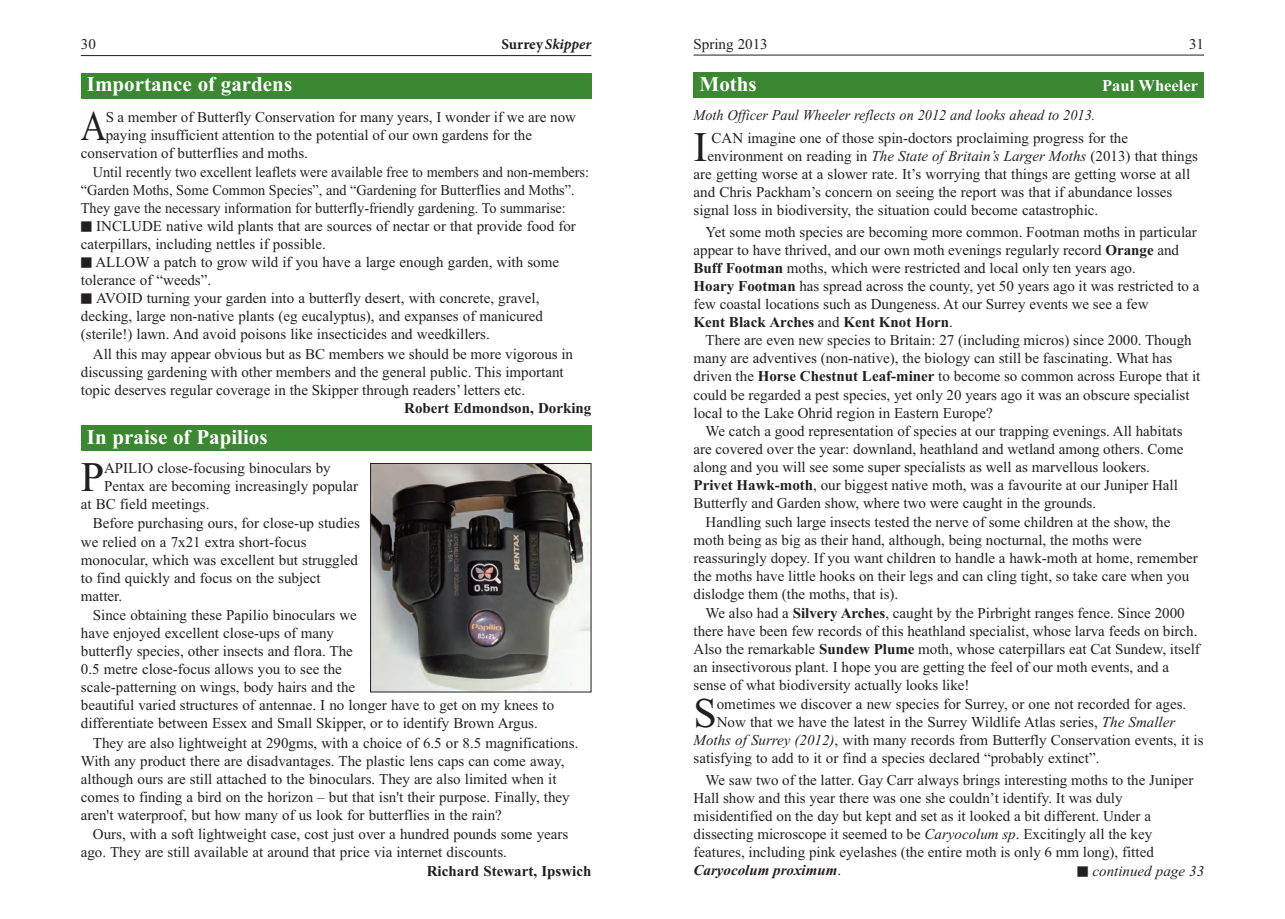
<style>
.page{position:relative;width:1285px;height:919px;background:#fff}
.page>*{position:absolute;margin:0;border:0;box-sizing:border-box;transform-origin:0 0}
.t1{font:42.15px "Times New Roman";color:#231f20}
.t2{font:42.15px "Times New Roman";color:#231f20;scale:.85 1}
.t3{font:700 21px "Times New Roman";color:#fff}
.t4{font:700 16.5px "Times New Roman";color:#fff}
.t5{font:15px/18px "Times New Roman";color:#231f20}
.t6{font:15px/18px "Times New Roman";color:#231f20;scale:.95 1}
.t7{font:italic 15px "Times New Roman";color:#231f20;scale:.95 1}
.t8{font:700 15px "Times New Roman";color:#231f20}
.t9{font:italic 15px "Times New Roman";color:#231f20}
.t10{font:italic 700 15px "Minion Pro";letter-spacing:-.005em;color:#231f20}
.s1{font-style:normal}
.s2{font-style:italic}
.s3{font-weight:700}
.s4{font-weight:700;font-style:italic}
</style>
<div class="page">
<hr style="left:693px;top:55px;width:510px;height:1px;background:#231f20">
<hr style="left:81px;top:55px;width:510px;height:1px;background:#231f20">
<div style="left:693px;top:72px;width:510px;height:26px;background:#3b8732"></div>
<div style="left:81px;top:73px;width:510px;height:26px;background:#3b8732"></div>
<div style="left:81px;top:425px;width:510px;height:26px;background:#3b8732"></div>
<img style="left:372px;top:465px;width:217px;height:225px">
<div style="left:370px;top:463px;width:221px;height:229px;border:1px solid #231f20"></div>
<p class="t5" style="left:81px;top:35px;width:16px">30</p>
<p class="t10" style="left:501px;top:39px;width:91px"><span class="s1">Surrey</span> Skipper</p>
<p class="t5" style="left:693px;top:34px;width:76px">Spring 2013</p>
<p class="t5" style="left:1188px;top:34px;width:16px">31</p>
<h2 class="t3" style="left:87px;top:71px;width:207px">Importance of gardens</h2>
<h1 class="t2" style="left:81px;top:100px;width:32px">A</h1>
<p class="t5" style="left:106px;top:107px;width:471px">S a member of Butterfly Conservation for many years, I wonder if we are now</p>
<p class="t5" style="left:106px;top:125px;width:427px">paying insufficient attention to the potential of our own gardens for the</p>
<p class="t5" style="left:81px;top:143px;width:229px">conservation of butterflies and moths.</p>
<p class="t6" style="left:81px;top:163px;width:536px;text-indent:12px">Until recently two excellent leaflets were available free to members and non-members: “Garden Moths, Some Common Species”, and “Gardening for Butterflies and Moths”.<br>They gave the necessary information for butterfly-friendly gardening. To summarise:</p>
<p class="t5" style="left:81px;top:217px;width:496px">■ INCLUDE native wild plants that are sources of nectar or that provide food for caterpillars, including nettles if possible.</p>
<p class="t5" style="left:81px;top:253px;width:479px">■ ALLOW a patch to grow wild if you have a large enough garden, with some tolerance of “weeds”.</p>
<p class="t5" style="left:81px;top:289px;width:463px">■ AVOID turning your garden into a butterfly desert, with concrete, gravel, decking, large non-native plants (eg eucalyptus), and expanses of manicured (sterile!) lawn. And avoid poisons like insecticides and weedkillers.</p>
<p class="t5" style="left:81px;top:344px;width:493px;text-indent:12px">All this may appear obvious but as BC members we should be more vigorous in discussing gardening with other members and the general public. This important topic deserves regular coverage in the Skipper through readers’ letters etc.</p>
<p class="t8" style="left:404px;top:399px;width:189px">Robert Edmondson, Dorking</p>
<h2 class="t3" style="left:87px;top:424px;width:182px">In praise of Papilios</h2>
<h1 class="t1" style="left:81px;top:451px;width:25px">P</h1>
<p class="t5" style="left:104px;top:458px;width:228px">APILIO close-focusing binoculars by</p>
<p class="t5" style="left:104px;top:476px;width:255px">Pentax are becoming increasingly popular</p>
<p class="t5" style="left:81px;top:494px;width:130px">at BC field meetings.</p>
<p class="t5" style="left:81px;top:514px;width:280px;text-indent:12px">Before purchasing ours, for close-up studies we relied on a 7x21 extra short-focus monocular, which was excellent but struggled to find quickly and focus on the subject matter.</p>
<p class="t5" style="left:81px;top:605px;width:475px;text-indent:12px">Since obtaining these Papilio binoculars we<br>have enjoyed excellent close-ups of many<br>butterfly species, other insects and flora. The<br>0.5 metre close-focus allows you to see the<br>scale-patterning on wings, body hairs and the<br>beautiful varied structures of antennae. I no longer have to get on my knees to differentiate between Essex and Small Skipper, or to identify Brown Argus.</p>
<p class="t5" style="left:81px;top:733px;width:499px;text-indent:12px">They are also lightweight at 290gms, with a choice of 6.5 or 8.5 magnifications.<br>With any product there are disadvantages. The plastic lens caps can come away, although ours are still attached to the binoculars. They are also limited when it comes to finding a bird on the horizon – but that isn't their purpose. Finally, they aren't waterproof, but how many of us look for butterflies in the rain?</p>
<p class="t5" style="left:81px;top:824px;width:489px;text-indent:12px">Ours, with a soft lightweight case, cost just over a hundred pounds some years ago. They are still available at around that price via internet discounts.</p>
<p class="t8" style="left:427px;top:862px;width:166px">Richard Stewart, Ipswich</p>
<h2 class="t3" style="left:699px;top:71px;width:59px">Moths</h2>
<p class="t4" style="left:1101px;top:76px;width:97px">Paul Wheeler</p>
<p class="t7" style="left:693px;top:106px;width:424px">Moth Officer Paul Wheeler reflects on 2012 and looks ahead to 2013.</p>
<h1 class="t1" style="left:693px;top:121px;width:16px">I</h1>
<p class="t5" style="left:711px;top:128px;width:418px">CAN imagine one of those spin-doctors proclaiming progress for the</p>
<p class="t5" style="left:707px;top:146px;width:492px">environment on reading in <span class="s2">The State of Britain’s Larger Moths</span> (2013) that things</p>
<p class="t5" style="left:693px;top:164px;width:498px">are getting worse at a slower rate. It’s worrying that things are getting worse at all</p>
<p class="t5" style="left:693px;top:182px;width:480px">and Chris Packham’s concern on seeing the report was that if abundance losses</p>
<p class="t5" style="left:693px;top:200px;width:406px">signal loss in biodiversity, the situation could become catastrophic.</p>
<p class="t5" style="left:693px;top:222px;width:507px;text-indent:12px">Yet some moth species are becoming more common. Footman moths in particular appear to have thrived, and our own moth evenings regularly record <span class="s3">Orange</span> and <span class="s3">Buff Footman</span> moths, which were restricted and local only ten years ago.<br><span class="s3">Hoary Footman</span> has spread across the county, yet 50 years ago it was restricted to a few coastal locations such as Dungeness. At our Surrey events we see a few<br><span class="s3">Kent Black Arches</span> and <span class="s3">Kent Knot Horn</span>.</p>
<p class="t5" style="left:693px;top:331px;width:508px;text-indent:12px">There are even new species to Britain: 27 (including micros) since 2000. Though many are adventives (non-native), the biology can still be fascinating. What has driven the <span class="s3">Horse Chestnut Leaf-miner</span> to become so common across Europe that it could be regarded a pest species, yet only 20 years ago it was an obscure specialist local to the Lake Ohrid region in Eastern Europe?</p>
<p class="t5" style="left:693px;top:422px;width:491px;text-indent:12px">We catch a good representation of species at our trapping evenings. All habitats are covered over the year: downland, heathland and wetland among others. Come along and you will see some super specialists as well as marvellous lookers.<br><span class="s3">Privet Hawk-moth</span>, our biggest native moth, was a favourite at our Juniper Hall Butterfly and Garden show, where two were caught in the grounds.</p>
<p class="t5" style="left:693px;top:513px;width:505px;text-indent:12px">Handling such large insects tested the nerve of some children at the show, the moth being as big as their hand, although, being nocturnal, the moths were reassuringly dopey. If you want children to handle a hawk-moth at home, remember the moths have little hooks on their legs and can cling tight, so take care when you dislodge them (the moths, that is).</p>
<p class="t5" style="left:693px;top:604px;width:508px;text-indent:12px">We also had a <span class="s3">Silvery Arches</span>, caught by the Pirbright ranges fence. Since 2000 there have been few records of this heathland specialist, whose larva feeds on birch.<br>Also the remarkable <span class="s3">Sundew Plume</span> moth, whose caterpillars eat Cat Sundew, itself an insectivorous plant. I hope you are getting the feel of our moth events, and a sense of what biodiversity actually looks like!</p>
<h1 class="t1" style="left:693px;top:687px;width:25px">S</h1>
<p class="t5" style="left:716px;top:694px;width:471px">ometimes we discover a new species for Surrey, or one not recorded for ages.</p>
<p class="t5" style="left:716px;top:712px;width:460px">Now that we have the latest in the Surrey Wildlife Atlas series, <span class="s2">The Smaller</span></p>
<p class="t5" style="left:693px;top:730px;width:511px"><span class="s2">Moths of Surrey (2012)</span>, with many records from Butterfly Conservation events, it is</p>
<p class="t5" style="left:693px;top:748px;width:407px">satisfying to add to it or find a species declared “probably extinct”.</p>
<p class="t5" style="left:693px;top:770px;width:501px;text-indent:12px">We saw two of the latter. Gay Carr always brings interesting moths to the Juniper Hall show and this year there was one she couldn’t identify. It was duly misidentified on the day but kept and set as it looked a bit different. Under a dissecting microscope it seemed to be <span class="s2">Caryocolum sp</span>. Excitingly all the key features, including pink eyelashes (the entire moth is only 6 mm long), fitted <span class="s4">Caryocolum proximum</span>.</p>
<p class="t9" style="left:1076px;top:862px;width:128px">■ continued page 33</p>
</div>
